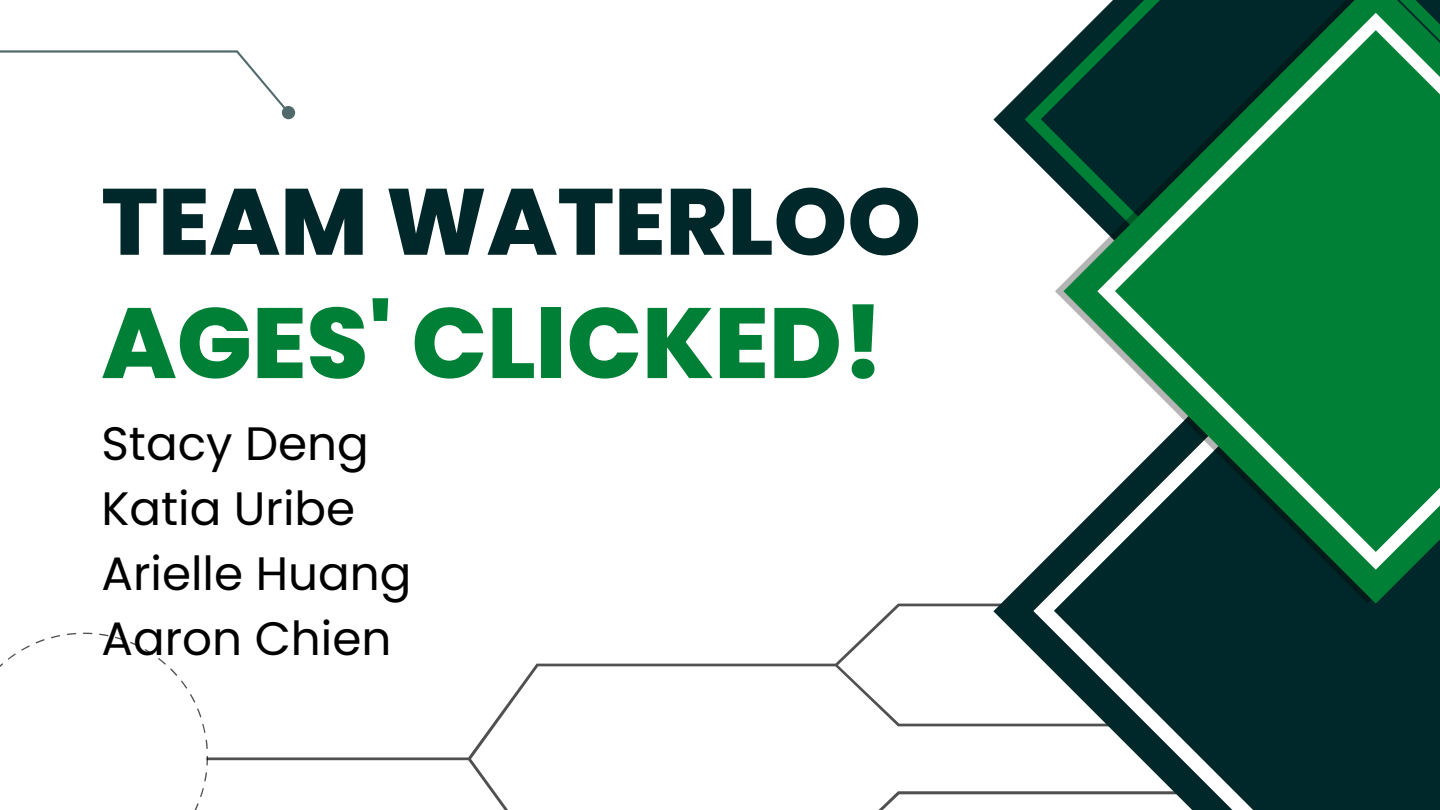
<style>
.page{position:relative;width:1440px;height:810px;background:#fff}
.page>*{position:absolute;margin:0;border:0;box-sizing:border-box;transform-origin:0 0}
.t1{font:800 99.6px "Poppins";color:#008037}
.t2{font:800 93.8px "Poppins";color:#002729}
.t3{font:46.9px "Poppins";color:#000}
</style>
<div class="page">
<svg style="left:208px;top:604px;width:785px;height:206px"></svg>
<svg style="left:993px;top:571px;width:40px;height:224px"></svg>
<svg style="left:1033px;top:549px;width:407px;height:261px;fill:#002729"></svg>
<svg style="left:993px;top:88px;width:32px;height:63px"></svg>
<svg style="left:1025px;top:58px;width:30px;height:123px;fill:#002729"></svg>
<svg style="left:1055px;top:50px;width:8px;height:554px"></svg>
<svg style="left:1063px;top:0;width:377px;height:604px;fill:#002729"></svg>
<svg style="left:1097px;top:13px;width:343px;height:557px;background:#1e784a"></svg>
<svg style="left:0;top:50px;width:295px;height:69px"></svg>
<svg style="left:0;top:633px;width:208px;height:177px"></svg>
<p class="t2" style="left:101px;top:156px;width:821px">TEAM WATERLOO</p>
<p class="t1" style="left:101px;top:274px;width:784px">AGES' CLICKED!</p>
<p class="t3" style="left:101px;top:411px;width:269px">Stacy Deng</p>
<p class="t3" style="left:101px;top:475px;width:255px">Katia Uribe</p>
<p class="t3" style="left:101px;top:540px;width:312px">Arielle Huang</p>
<p class="t3" style="left:101px;top:605px;width:291px">Aaron Chien</p>
</div>
